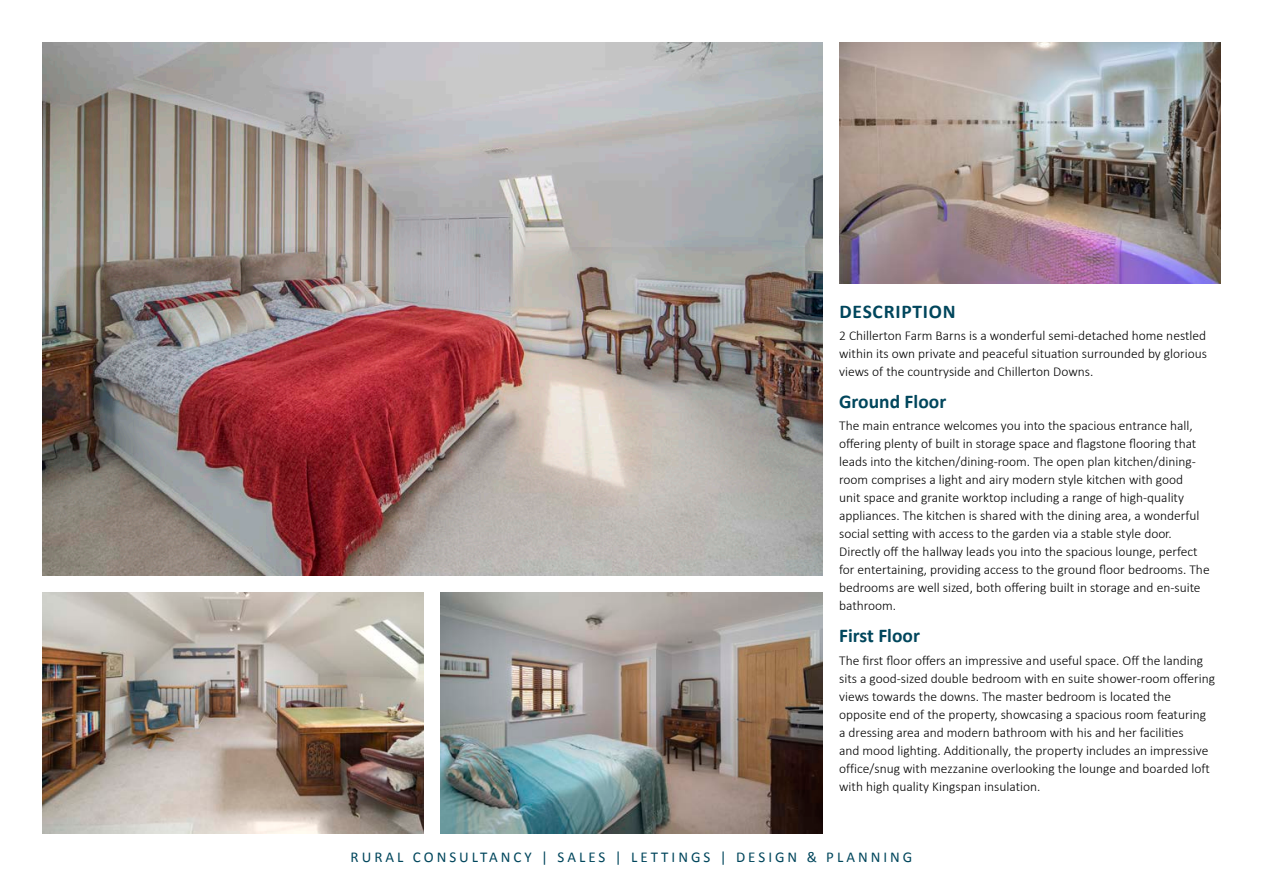
<style>
.page{position:relative;width:1263px;height:893px;background:#fff}
.page>*{position:absolute;margin:0;border:0;box-sizing:border-box;transform-origin:0 0}
.t1{font:700 19.5px "Calibri";color:#00465c}
.t2{font:700 19.5px "Calibri";letter-spacing:.04em;color:#00465c}
.t3{font:15px "Calibri";letter-spacing:.2em;color:#00465c}
.t4{font:300 13.5px/18px "Calibri";color:#000}
</style>
<div class="page">
<img style="left:43px;top:43px;width:779px;height:532px">
<img style="left:43px;top:592px;width:381px;height:241px">
<img style="left:441px;top:592px;width:381px;height:241px">
<img style="left:839px;top:43px;width:381px;height:240px">
<h1 class="t2" style="left:839px;top:299px;width:118px">DESCRIPTION</h1>
<p class="t4" style="left:839px;top:326px;width:369px;text-align:justify">2 Chillerton Farm Barns is a wonderful semi-detached home nestled within its own private and peaceful situation surrounded by glorious views of the countryside and Chillerton Downs.</p>
<h1 class="t1" style="left:839px;top:389px;width:109px">Ground Floor</h1>
<p class="t4" style="left:839px;top:416px;width:372px">The main entrance welcomes you into the spacious entrance hall, offering plenty of built in storage space and flagstone flooring that leads into the kitchen/dining-room. The open plan kitchen/dining&shy;room comprises a light and airy modern style kitchen with good<br>unit space and granite worktop including a range of high-quality appliances. The kitchen is shared with the dining area, a wonderful social setting with access to the garden via a stable style door.<br>Directly off the hallway leads you into the spacious lounge, perfect for entertaining, providing access to the ground floor bedrooms. The bedrooms are well sized, both offering built in storage and en-suite bathroom.</p>
<h1 class="t1" style="left:839px;top:623px;width:82px">First Floor</h1>
<p class="t4" style="left:839px;top:650px;width:378px">The first floor offers an impressive and useful space. Off the landing sits a good-sized double bedroom with en suite shower-room offering views towards the downs. The master bedroom is located the opposite end of the property, showcasing a spacious room featuring a dressing area and modern bathroom with his and her facilities<br>and mood lighting. Additionally, the property includes an impressive office/snug with mezzanine overlooking the lounge and boarded loft with high quality Kingspan insulation.</p>
<p class="t3" style="left:351px;top:847px;width:563px">RURAL CONSULTANCY | SALES | LETTINGS | DESIGN &amp; PLANNING</p>
</div>
